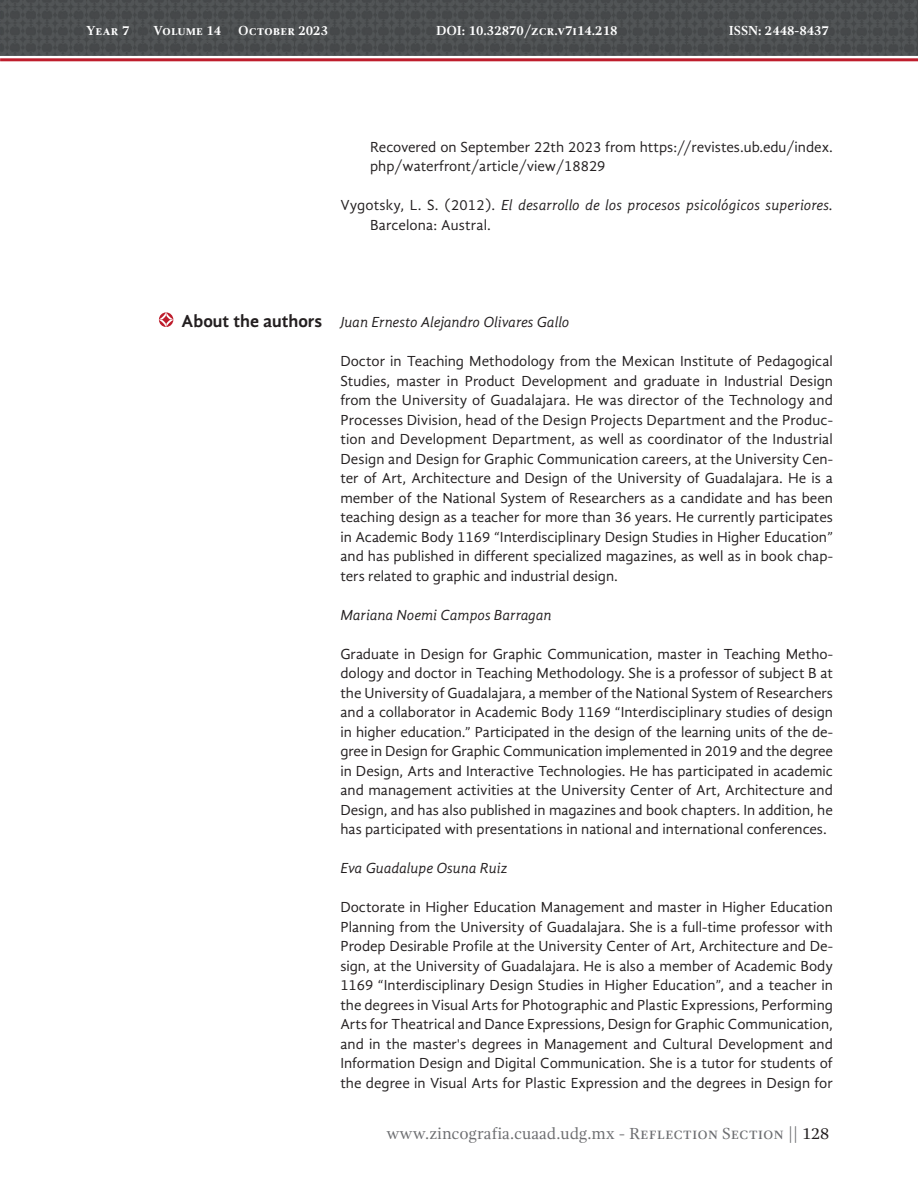
<style>
.page{position:relative;width:918px;height:1188px;background:#fff}
.page>*{position:absolute;margin:0;border:0;box-sizing:border-box;transform-origin:0 0}
.ENCABEZADO_2{font:700 18px "Gandhi Sans";letter-spacing:-.005em;color:#231f20}
.t1{font:16.5px "Gandhi Serif";color:#6c6d70}
.SOBRE_EL_AUTOR_TEXTO{font:15px/19.5px "Gandhi Sans";color:#231f20;text-align:justify}
.BIBLIOGRAFIA_TEXTO{font:15px/19.5px "Gandhi Sans";color:#231f20}
.BIBLIOGRAFIA_TEXTO-2{font:italic 15px/19.5px "Gandhi Sans";letter-spacing:.01em;color:#231f20}
.SOBRE_EL_AUTOR_TITUL{font:italic 15px "Gandhi Sans";color:#231f20}
.t2{font:700 13.5px "Gandhi Serif";color:#fff}
.s1{font-weight:400}
.s2{font-style:normal}
.s3{color:#231f20}
</style>
<div class="page">
<div style="left:0;top:0;width:918px;height:56px;background:#4c4f51"></div>
<hr style="left:0;top:58px;width:918px;height:3px;background:#be1d2c">
<svg style="left:159px;top:312px;width:14px;height:15px"></svg>
<p class="t2" style="left:153px;top:23px;width:70px">Volume 14</p>
<p class="t2" style="left:238px;top:23px;width:91px">October 2023</p>
<p class="t2" style="left:404px;top:23px;width:215px"><span class="s1">DOI:</span> DOI: 10.32870/zcr.v7i14.218</p>
<p class="t2" style="left:733px;top:23px;width:102px">ISSN: 2448-8437</p>
<p class="t2" style="left:86px;top:23px;width:300px">Year 7 Volume 14 October 2023 - March 2024</p>
<p class="t2" style="left:729px;top:23px;width:102px">ISSN: 2448-8437</p>
<p class="BIBLIOGRAFIA_TEXTO" style="left:370px;top:137px;width:464px">Recovered on September 22th 2023 from https://revistes.ub.edu/index. php/waterfront/article/view/18829</p>
<p class="BIBLIOGRAFIA_TEXTO-2" style="left:370px;top:195px;width:464px;text-indent:-30px"><span class="s2">Vygotsky, L. S. (2012).</span> El desarrollo de los procesos psicológicos superiores.<br><span class="s2">Barcelona: Austral.</span></p>
<p class="ENCABEZADO_2" style="left:182px;top:311px;width:142px">About the authors</p>
<p class="SOBRE_EL_AUTOR_TITUL" style="left:340px;top:313px;width:230px">Juan Ernesto Alejandro Olivares Gallo</p>
<p class="SOBRE_EL_AUTOR_TEXTO" style="left:340px;top:351px;width:494px">Doctor in Teaching Methodology from the Mexican Institute of Pedagogical Studies, master in Product Development and graduate in Industrial Design from the University of Guadalajara. He was director of the Technology and Processes Division, head of the Design Projects Department and the Produc&shy;tion and Development Department, as well as coordinator of the Industrial Design and Design for Graphic Communication careers, at the University Cen&shy;ter of Art, Architecture and Design of the University of Guadalajara. He is a member of the National System of Researchers as a candidate and has been teaching design as a teacher for more than 36 years. He currently participates in Academic Body 1169 “Interdisciplinary Design Studies in Higher Education” and has published in different specialized magazines, as well as in book chap&shy;ters related to graphic and industrial design.</p>
<p class="SOBRE_EL_AUTOR_TITUL" style="left:340px;top:606px;width:213px">Mariana Noemi Campos Barragan</p>
<p class="SOBRE_EL_AUTOR_TEXTO" style="left:340px;top:644px;width:494px">Graduate in Design for Graphic Communication, master in Teaching Metho&shy;dology and doctor in Teaching Methodology. She is a professor of subject B at the University of Guadalajara, a member of the National System of Researchers and a collaborator in Academic Body 1169 “Interdisciplinary studies of design in higher education.” Participated in the design of the learning units of the de&shy;gree in Design for Graphic Communication implemented in 2019 and the degree in Design, Arts and Interactive Technologies. He has participated in academic and management activities at the University Center of Art, Architecture and Design, and has also published in magazines and book chapters. In addition, he has participated with presentations in national and international conferences.</p>
<p class="SOBRE_EL_AUTOR_TITUL" style="left:340px;top:859px;width:169px">Eva Guadalupe Osuna Ruiz</p>
<p class="SOBRE_EL_AUTOR_TEXTO" style="left:340px;top:897px;width:494px">Doctorate in Higher Education Management and master in Higher Education Planning from the University of Guadalajara. She is a full-time professor with Prodep Desirable Profile at the University Center of Art, Architecture and De&shy;sign, at the University of Guadalajara. He is also a member of Academic Body 1169 “Interdisciplinary Design Studies in Higher Education”, and a teacher in the degrees in Visual Arts for Photographic and Plastic Expressions, Performing Arts for Theatrical and Dance Expressions, Design for Graphic Communication, and in the master's degrees in Management and Cultural Development and Information Design and Digital Communication. She is a tutor for students of the degree in Visual Arts for Plastic Expression and the degrees in Design for</p>
<p class="t1" style="left:386px;top:1124px;width:444px">www.zincografia.cuaad.udg.mx - Reflection Section || <span class="s3">128</span></p>
</div>
